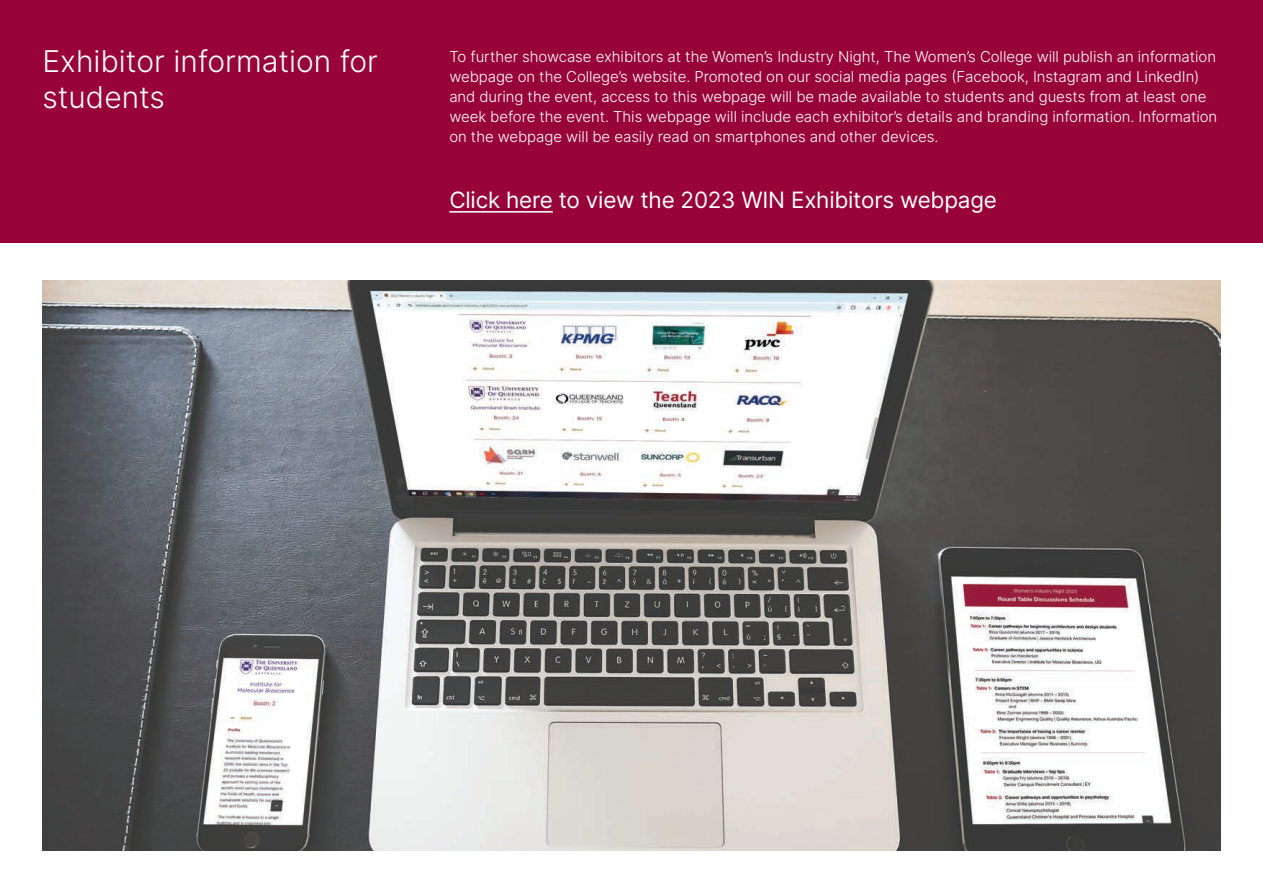
<style>
.page{position:relative;width:1263px;height:893px;background:#fff}
.page>*{position:absolute;margin:0;border:0;box-sizing:border-box;transform-origin:0 0}
.t1{font:300 30px/36px "Inter";color:#fff}
.t2{font:22.5px "Inter";letter-spacing:-.01em;color:#fff}
.t3{font:300 15px/19.8px "Inter";letter-spacing:-.005em;color:#fff}
</style>
<div class="page">
<img style="left:43px;top:280px;width:1177px;height:570px">
<div style="left:0;top:0;width:1263px;height:242px;background:#990438"></div>
<hr style="left:449px;top:211px;width:104px;height:2px;background:#fff">
<h1 class="t1" style="left:43px;top:42px;width:337px">Exhibitor information for students</h1>
<p class="t3" style="left:449px;top:47px;width:769px">To further showcase exhibitors at the Women’s Industry Night, The Women’s College will publish an information webpage on the College’s website. Promoted on our social media pages (Facebook, Instagram and LinkedIn) and during the event, access to this webpage will be made available to students and guests from at least one week before the event. This webpage will include each exhibitor’s details and branding information. Information on the webpage will be easily read on smartphones and other devices.</p>
<h2 class="t2" style="left:449px;top:184px;width:549px">Click here to view the 2023 WIN Exhibitors webpage</h2>
</div>
